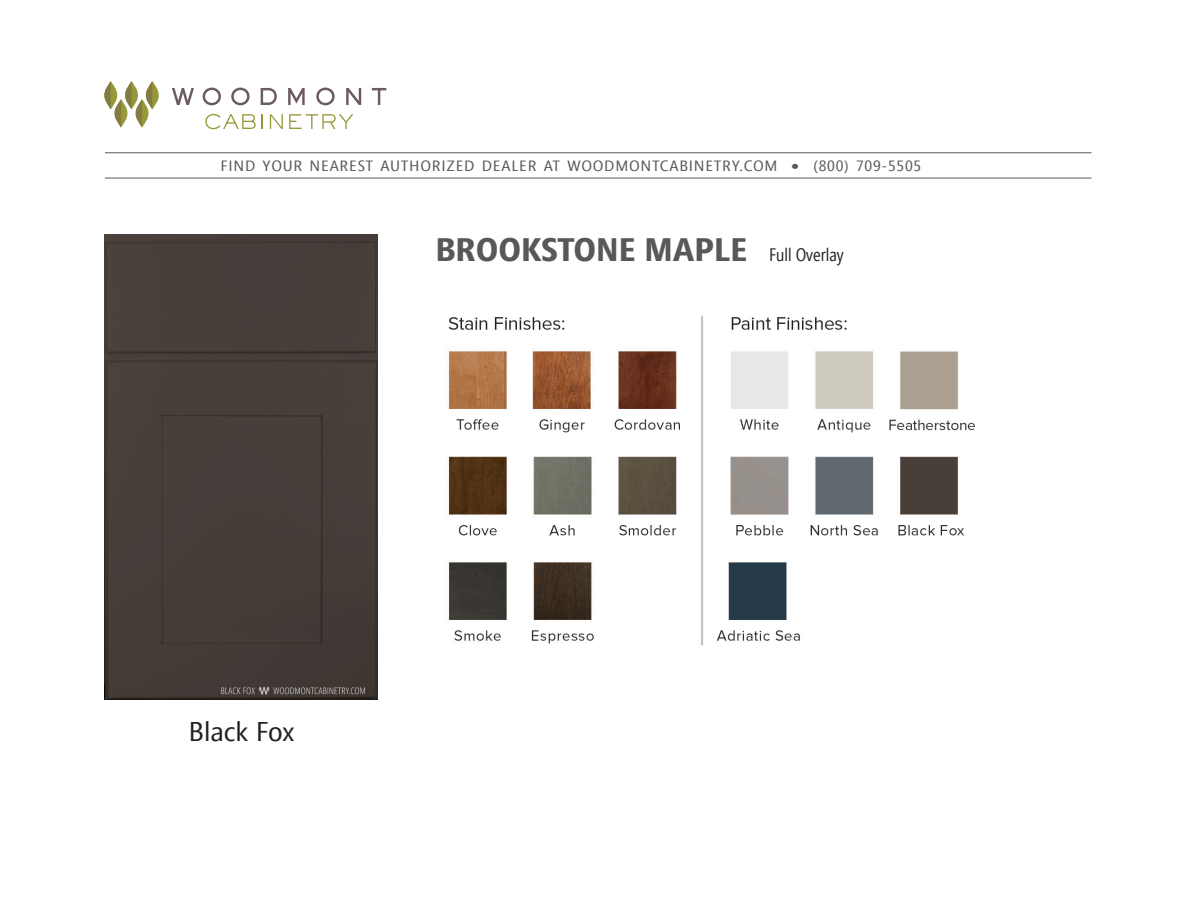
<style>
.page{position:relative;width:1188px;height:918px;background:#fff}
.page>*{position:absolute;margin:0;border:0;box-sizing:border-box;transform-origin:0 0}
.t1{font:700 32.4px "Segoe Condensed";color:#57585a;scale:1.22 1}
.t2{font:27px "Segoe Condensed";color:#231f20;scale:1.2 1}
.t3{font:14.85px "Segoe Condensed";letter-spacing:.04em;color:#57585a;scale:1.22 1}
.s1{font-size:20.25px}
.s2{font-weight:400;font-size:18px;color:#231f20}
</style>
<div class="page">
<svg style="left:172px;top:88px;width:22px;height:17px"></svg>
<svg style="left:203px;top:88px;width:18px;height:17px"></svg>
<svg style="left:231px;top:88px;width:19px;height:17px"></svg>
<svg style="left:261px;top:88px;width:16px;height:17px"></svg>
<svg style="left:288px;top:88px;width:17px;height:17px"></svg>
<svg style="left:316px;top:88px;width:19px;height:17px"></svg>
<svg style="left:346px;top:88px;width:15px;height:17px"></svg>
<svg style="left:372px;top:88px;width:14px;height:17px"></svg>
<svg style="left:205px;top:114px;width:51px;height:15px"></svg>
<svg style="left:262px;top:114px;width:1px;height:15px"></svg>
<svg style="left:270px;top:114px;width:13px;height:15px"></svg>
<svg style="left:289px;top:114px;width:64px;height:15px"></svg>
<svg style="left:146px;top:81px;width:13px;height:28px"></svg>
<svg style="left:104px;top:81px;width:48px;height:47px"></svg>
<hr style="left:105px;top:152px;width:986px;height:1px;background:#57585a">
<hr style="left:105px;top:178px;width:986px;height:1px;background:#57585a">
<img style="left:448px;top:315px;width:527px;height:331px">
<div style="left:105px;top:234px;width:273px;height:465px;background:#473d3a"></div>
<p class="t3" style="left:220px;top:157px;width:576px">FIND YOUR NEAREST AUTHORIZED DEALER AT WOODMONTCABINETRY.COM <span class="s1">•</span> (800) 709-5505</p>
<h1 class="t1" style="left:435px;top:230px;width:336px">BROOKSTONE MAPLE <span class="s2">Full Overlay</span></h1>
<h2 class="t2" style="left:188px;top:715px;width:90px">Black Fox</h2>
</div>
